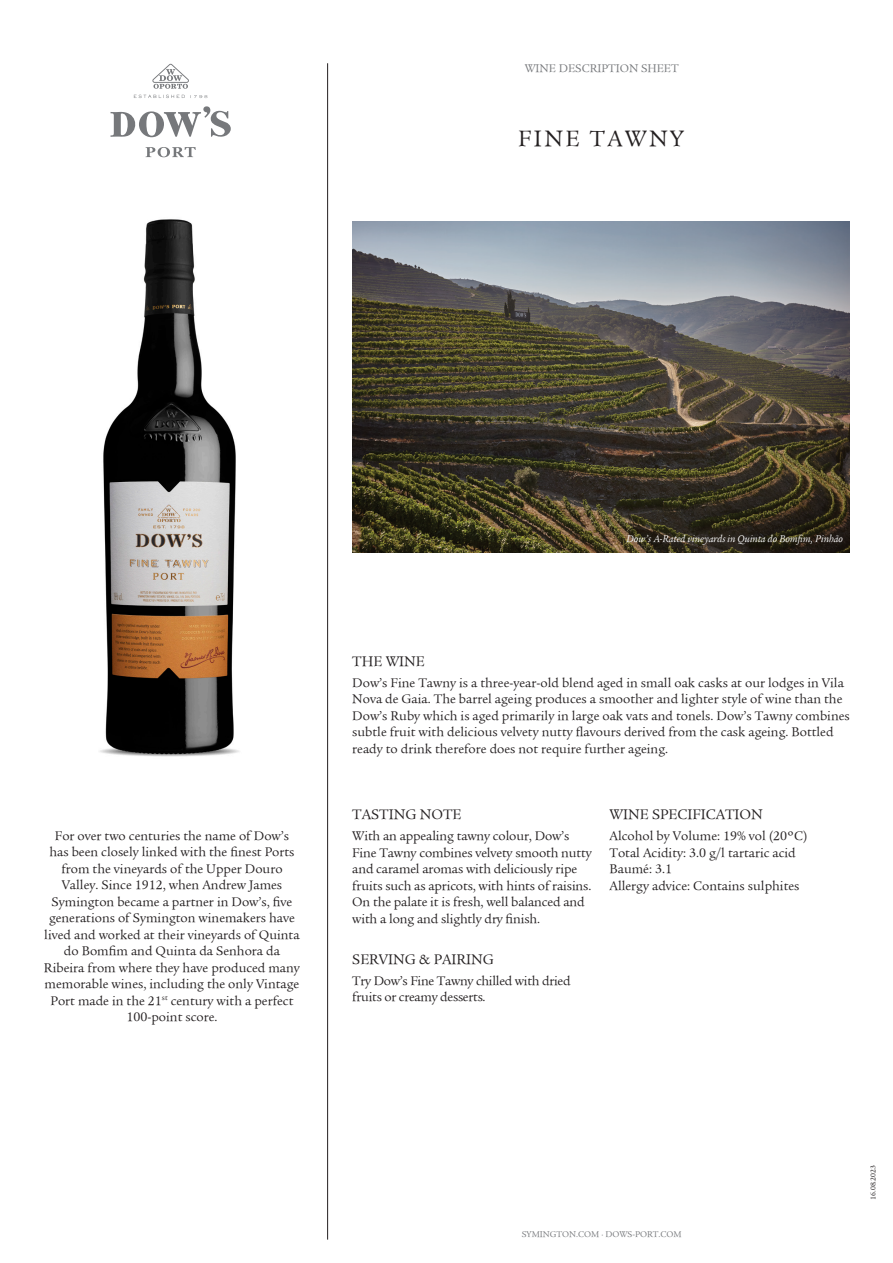
<style>
.page{position:relative;width:893px;height:1263px;background:#fff}
.page>*{position:absolute;margin:0;border:0;box-sizing:border-box;transform-origin:0 0}
._04__NOME_VINHO{font:24px "Legacy Serif LT Book";letter-spacing:.1em;color:#231f20}
._07__TEXTO_GERAL{font:15px "Legacy Serif LT Book";color:#231f20}
._06__SUB-TITULOS{font:15px "Legacy Serif LT Book";color:#231f20}
._07__TEXTO_GERAL-2{font:13.5px/16.5px "Legacy Serif LT Book";color:#231f20}
._07__TEXTO_GERAL-3{font:13.5px/16.5px "Legacy Serif LT Book";letter-spacing:-.02em;color:#231f20}
.t1{font:12px "Legacy Serif LT Book";color:#76787b}
._07__TEXTO_GERAL-4{font:italic 10.5px "Legacy Serif LT Book";color:#fff}
.t2{font:9px "Legacy Serif LT Book";color:#76787b}
._07__TEXTO_GERAL-5{font:7.5px "Legacy Serif LT Book";color:#231f20}
</style>
<div class="page">
<hr style="left:327px;top:63px;width:1px;height:1176px;background:#231f20">
<svg style="left:111px;top:64px;width:120px;height:93px"></svg>
<img style="left:99px;top:219px;width:140px;height:538px">
<img style="left:352px;top:221px;width:498px;height:332px">
<p class="t1" style="left:525px;top:62px;width:155px">WINE DESCRIPTION SHEET</p>
<p class="_04__NOME_VINHO" style="left:518px;top:125px;width:167px">FINE TAWNY</p>
<p class="_07__TEXTO_GERAL-2" style="left:44px;top:827px;width:257px;text-align:center">For over two centuries the name of Dow’s has been closely linked with the finest Ports from the vineyards of the Upper Douro Valley. Since 1912, when Andrew James Symington became a partner in Dow’s, five generations of Symington winemakers have lived and worked at their vineyards of Quinta do Bomfim and Quinta da Senhora da Ribeira from where they have produced many memorable wines, including the only Vintage Port made in the 21<sup>st</sup> century with a perfect 100-point score.</p>
<p class="_07__TEXTO_GERAL-4" style="left:627px;top:533px;width:218px">Dow’s A-Rated vineyards in Quinta do Bomfim, Pinhão</p>
<p class="_07__TEXTO_GERAL" style="left:352px;top:653px;width:74px">THE WINE</p>
<p class="_07__TEXTO_GERAL-2" style="left:352px;top:674px;width:499px">Dow’s Fine Tawny is a three-year-old blend aged in small oak casks at our lodges in Vila Nova de Gaia. The barrel ageing produces a smoother and lighter style of wine than the Dow’s Ruby which is aged primarily in large oak vats and tonels. Dow’s Tawny combines subtle fruit with delicious velvety nutty flavours derived from the cask ageing. Bottled ready to drink therefore does not require further ageing.</p>
<p class="_07__TEXTO_GERAL" style="left:352px;top:806px;width:111px">TASTING NOTE</p>
<p class="_07__TEXTO_GERAL-2" style="left:352px;top:828px;width:241px">With an appealing tawny colour, Dow’s Fine Tawny combines velvety smooth nutty and caramel aromas with deliciously ripe fruits such as apricots, with hints of raisins.<br>On the palate it is fresh, well balanced and with a long and slightly dry finish.</p>
<p class="_07__TEXTO_GERAL" style="left:352px;top:951px;width:143px">SERVING &amp; PAIRING</p>
<p class="_07__TEXTO_GERAL-3" style="left:352px;top:972px;width:220px">Try Dow’s Fine Tawny chilled with dried fruits or creamy desserts.</p>
<p class="_06__SUB-TITULOS" style="left:609px;top:806px;width:155px">WINE SPECIFICATION</p>
<p class="_07__TEXTO_GERAL-2" style="left:609px;top:828px;width:199px">Alcohol by Volume: 19% vol (20ºC)</p>
<p class="_07__TEXTO_GERAL-2" style="left:609px;top:844px;width:188px">Total Acidity: 3.0 g/l tartaric acid</p>
<p class="_07__TEXTO_GERAL-2" style="left:609px;top:861px;width:64px">Baumé: 3.1</p>
<p class="_07__TEXTO_GERAL-2" style="left:609px;top:877px;width:191px">Allergy advice: Contains sulphites</p>
<p class="t2" style="left:522px;top:1229px;width:162px">SYMINGTON.COM · DOWS-PORT.COM</p>
<p class="_07__TEXTO_GERAL-5" style="left:869px;top:1200px;width:36px;rotate:-90deg">16.08.2023</p>
</div>
